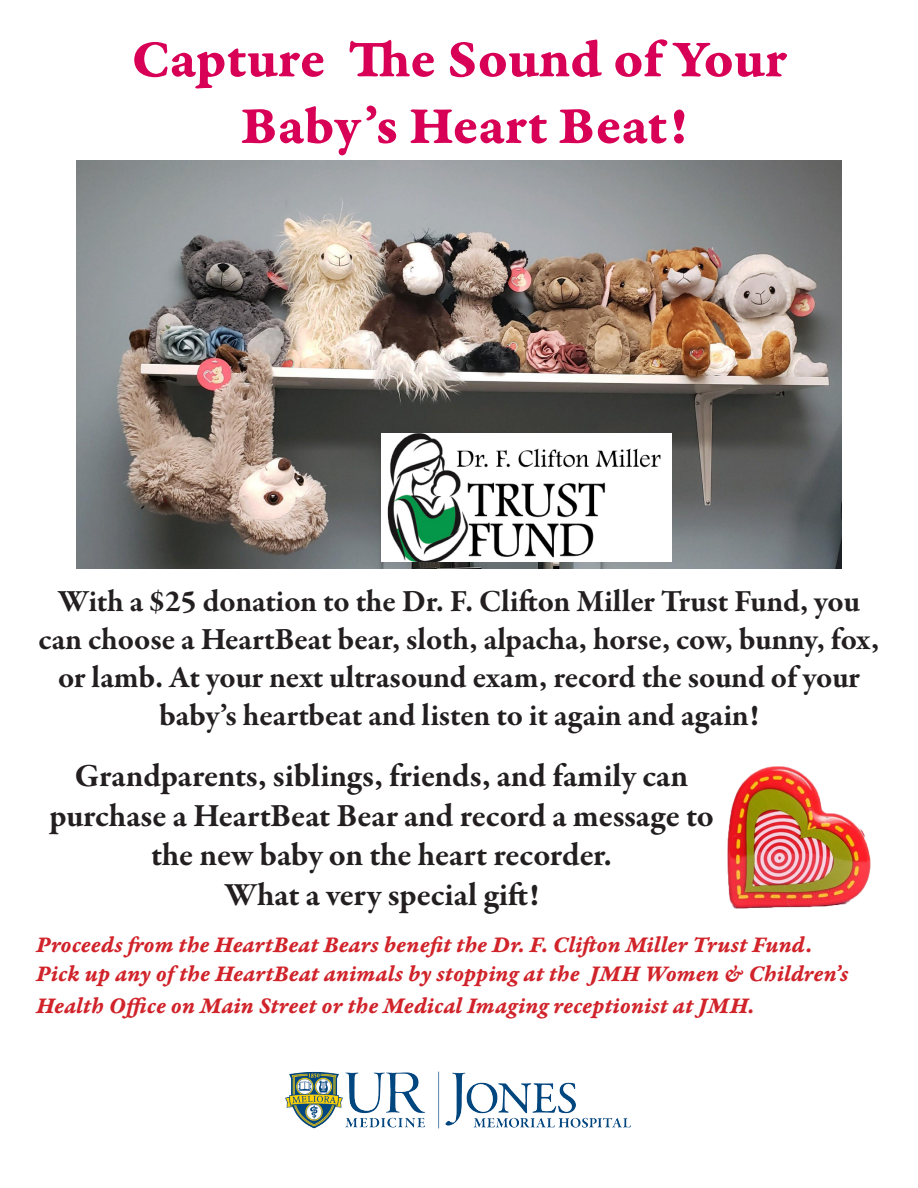
<style>
.page{position:relative;width:918px;height:1188px;background:#fff}
.page>*{position:absolute;margin:0;border:0;box-sizing:border-box;transform-origin:0 0}
.t1{font:55.5px "Garamond Premr Pro Bd Capt";letter-spacing:-.005em;color:#d80056}
.t2{font:700 33px/39.6px "Garamond Premr Pro";color:#231f20;text-align:center}
.t3{font:700 31.5px/37.8px "Garamond Premr Pro";letter-spacing:-.005em;color:#231f20;text-align:center}
.t4{font:24px/32.4px "Garamond Premr Pro Bd It Capt";color:#d1232a}
</style>
<div class="page">
<img style="left:77px;top:160px;width:764px;height:409px">
<img style="left:285px;top:1071px;width:346px;height:58px">
<img style="left:382px;top:434px;width:289px;height:128px">
<img style="left:727px;top:766px;width:144px;height:142px">
<p class="t1" style="left:131px;top:25px;width:657px">Capture The Sound of Your</p>
<p class="t1" style="left:241px;top:91px;width:449px">Baby’s Heart Beat!</p>
<p class="t3" style="left:39px;top:583px;width:842px">With a $25 donation to the Dr. F. Clifton Miller Trust Fund, you can choose a HeartBeat bear, sloth, alpacha, horse, cow, bunny, fox, or lamb. At your next ultrasound exam, record the sound of your baby’s heartbeat and listen to it again and again!</p>
<p class="t2" style="left:49px;top:756px;width:666px">Grandparents, siblings, friends, and family can purchase a HeartBeat Bear and record a message to the new baby on the heart recorder.</p>
<p class="t2" style="left:224px;top:875px;width:316px">What a very special gift!</p>
<p class="t4" style="left:36px;top:930px;width:777px">Proceeds from the HeartBeat Bears benefit the Dr. F. Clifton Miller Trust Fund.</p>
<p class="t4" style="left:36px;top:958px;width:814px">Pick up any of the HeartBeat animals by stopping at the JMH Women &amp; Children’s<br>Health Office on Main Street or the Medical Imaging receptionist at JMH.</p>
</div>
